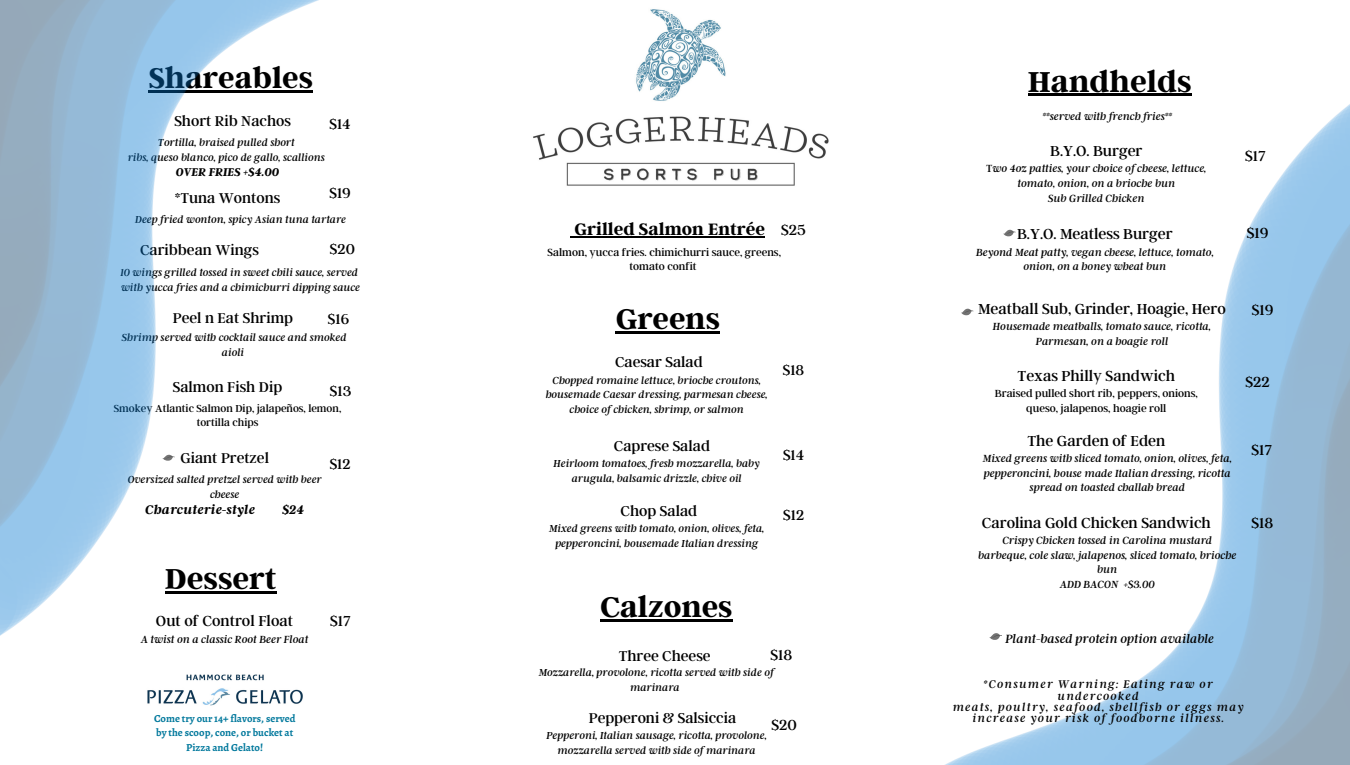
<style>
.page{position:relative;width:1350px;height:765px;background:#fff}
.page>*{position:absolute;margin:0;border:0;box-sizing:border-box;transform-origin:0 0}
.t1{font:700 32.12px "Argent CF";color:#000}
.t2{font:700 31.5px "Argent CF";color:#000}
.t3{font:700 18.38px "Argent CF";color:#000}
.t4{font:16.12px "Argent CF";color:#000}
.t5{font:15.75px "Argent CF";color:#000}
.t6{font:italic 700 13.75px "Argent CF";color:#000}
.t7{font:italic 13.25px "Argent CF";color:#000}
.t8{font:italic 700 12.5px "Argent CF";color:#000}
.t9{font:italic 12.38px/11.2px "Argent CF";letter-spacing:.1em;color:#000;text-align:center}
.t10{font:italic 11.5px/14.6px "Argent CF";color:#000;text-align:center}
.t11{font:11.5px/14.6px "Argent CF";color:#000;text-align:center}
.t12{font:italic 11.25px/14.6px "Argent CF";color:#000;text-align:center}
.t13{font:11.25px/14.6px "Argent CF";color:#000;text-align:center}
.t14{font:700 10.75px/14.6px "Alegreya";color:#00789c;text-align:center}
.s1{font-style:normal}
</style>
<div class="page">
<img style="left:533px;top:9px;width:296px;height:177px">
<img style="left:147px;top:674px;width:156px;height:32px">
<img style="left:945px;top:93px;width:405px;height:672px">
<hr style="left:616px;top:331px;width:104px;height:3px;background:#000">
<hr style="left:600px;top:619px;width:132px;height:2px;background:#000">
<hr style="left:1028px;top:94px;width:164px;height:2px;background:#000">
<hr style="left:575px;top:236px;width:190px;height:1px;background:#000">
<img style="left:0;top:0;width:319px;height:636px">
<p class="t2" style="left:149px;top:57px;width:166px">Shareables</p>
<p class="t5" style="left:174px;top:110px;width:118px">Short Rib Nachos</p>
<p class="t5" style="left:329px;top:113px;width:23px">$14</p>
<p class="t12" style="left:158px;top:134px;width:138px">Tortilla, braised pulled short</p>
<p class="t12" style="left:128px;top:149px;width:199px">ribs, queso blanco, pico de gallo, scallions</p>
<p class="t8" style="left:176px;top:164px;width:105px">OVER FRIES +$4.00</p>
<p class="t12" style="left:135px;top:212px;width:212px">Deepfried wonton, spicy Asian tuna tartare</p>
<p class="t5" style="left:329px;top:182px;width:23px">$19</p>
<p class="t5" style="left:175px;top:188px;width:107px">*Tuna Wontons</p>
<p class="t5" style="left:140px;top:240px;width:120px">Caribbean Wings</p>
<p class="t5" style="left:330px;top:238px;width:27px">$20</p>
<p class="t12" style="left:121px;top:264px;width:239px">10 wings grilled tossed in sweet chili sauce, served</p>
<p class="t12" style="left:121px;top:279px;width:241px">with yuccafries and a chimichurri dipping sauce</p>
<p class="t5" style="left:173px;top:308px;width:122px">Peel n Eat Shrimp</p>
<p class="t5" style="left:328px;top:309px;width:23px">$16</p>
<p class="t12" style="left:122px;top:329px;width:226px;line-height:15px">Shrimp served with cocktail sauce and smoked aioli</p>
<p class="t5" style="left:173px;top:377px;width:111px">Salmon Fish Dip</p>
<p class="t5" style="left:330px;top:381px;width:23px">$13</p>
<p class="t13" style="left:114px;top:400px;width:229px">Smokey Atlantic Salmon Dip, jalapeños, lemon, tortilla chips</p>
<p class="t5" style="left:180px;top:448px;width:90px">Giant Pretzel</p>
<p class="t12" style="left:128px;top:471px;width:196px;line-height:15px">Oversized salted pretzel served with beer cheese</p>
<p class="t6" style="left:145px;top:501px;width:111px">Charcuterie-style</p>
<p class="t6" style="left:282px;top:501px;width:23px">$24</p>
<p class="t5" style="left:330px;top:454px;width:23px">$12</p>
<p class="t1" style="left:165px;top:558px;width:113px">Dessert</p>
<p class="t4" style="left:156px;top:610px;width:139px">Out of Control Float</p>
<p class="t4" style="left:330px;top:610px;width:22px">$17</p>
<p class="t10" style="left:141px;top:631px;width:169px">A twist on a classic Root Beer Float</p>
<p class="t3" style="left:575px;top:217px;width:192px">Grilled Salmon Entrée</p>
<p class="t4" style="left:781px;top:220px;width:26px">$25</p>
<p class="t11" style="left:548px;top:244px;width:235px">Salmon, yucca fries. chimichurri sauce, greens, tomato confit</p>
<p class="t2" style="left:616px;top:299px;width:106px">Greens</p>
<p class="t5" style="left:615px;top:352px;width:89px">Caesar Salad</p>
<p class="t12" style="left:546px;top:372px;width:224px">Chopped romaine lettuce, brioche croutons, housemade Caesar dressing, parmesan cheese, choice of chicken, shrimp, or salmon</p>
<p class="t5" style="left:614px;top:435px;width:98px">Caprese Salad</p>
<p class="t12" style="left:554px;top:456px;width:208px">Heirloom tomatoes, fresh mozzarella, baby arugula, balsamic drizzle, chive oil</p>
<p class="t12" style="left:549px;top:521px;width:217px">Mixed greens with tomato, onion, olives, feta, pepperoncini, housemade Italian dressing</p>
<p class="t5" style="left:621px;top:500px;width:78px">Chop Salad</p>
<p class="t5" style="left:783px;top:359px;width:23px">$18</p>
<p class="t5" style="left:783px;top:445px;width:23px">$14</p>
<p class="t5" style="left:783px;top:505px;width:23px">$12</p>
<p class="t2" style="left:600px;top:587px;width:134px">Calzones</p>
<p class="t5" style="left:619px;top:645px;width:93px">Three Cheese</p>
<p class="t4" style="left:771px;top:645px;width:23px">$18</p>
<p class="t1" style="left:1028px;top:61px;width:165px">Handhelds</p>
<p class="t10" style="left:1043px;top:108px;width:131px">**served withfrenchfries**</p>
<p class="t4" style="left:1050px;top:140px;width:94px">B.Y.O. Burger</p>
<p class="t10" style="left:986px;top:161px;width:222px"><span class="s1">T</span>wo 4oz patties, your choice of cheese, lettuce, tomato, onion, on a brioche bun</p>
<p class="t10" style="left:1048px;top:190px;width:98px">Sub Grilled Chicken</p>
<p class="t4" style="left:1017px;top:224px;width:157px">B.Y.O. Meatless Burger</p>
<p class="t10" style="left:976px;top:244px;width:239px">Beyond Meat patty, vegan cheese, lettuce, tomato, onion, on a honey wheat bun</p>
<p class="t4" style="left:1245px;top:145px;width:22px">$17</p>
<p class="t4" style="left:1247px;top:223px;width:23px">$19</p>
<p class="t4" style="left:978px;top:299px;width:249px">Meatball Sub, Grinder, Hoagie, Hero</p>
<p class="t4" style="left:1252px;top:300px;width:23px">$19</p>
<p class="t10" style="left:993px;top:319px;width:220px">Housemade meatballs, tomato sauce, ricotta,<br>Parmesan, on a hoagie roll</p>
<p class="t4" style="left:1018px;top:366px;width:159px">Texas Philly Sandwich</p>
<p class="t11" style="left:995px;top:386px;width:205px">Braised pulled short rib, peppers, onions, queso, jalapenos, hoagie roll</p>
<p class="t4" style="left:1027px;top:431px;width:139px">The Garden of Eden</p>
<p class="t10" style="left:983px;top:451px;width:251px">Mixed greens with sliced tomato, onion, olives, feta, pepperoncini, house made Italian dressing, ricotta spread on toasted challah bread</p>
<p class="t4" style="left:982px;top:512px;width:231px">Carolina Gold Chicken Sandwich</p>
<p class="t10" style="left:1002px;top:532px;width:211px">Crispy Chicken tossed in Carolina mustard</p>
<p class="t10" style="left:978px;top:547px;width:260px">barbeque, cole slaw, jalapenos, sliced tomato, brioche bun</p>
<p class="t10" style="left:1060px;top:576px;width:97px">ADD BACON +$3.00</p>
<p class="t4" style="left:1245px;top:372px;width:26px">$22</p>
<p class="t4" style="left:1251px;top:440px;width:22px">$17</p>
<p class="t4" style="left:1251px;top:512px;width:23px">$18</p>
<p class="t7" style="left:1005px;top:630px;width:210px">Plant-based protein option available</p>
<p class="t12" style="left:539px;top:665px;width:236px">Mozzarella, provolone, ricotta served with side of marinara</p>
<p class="t9" style="left:984px;top:678px;width:231px">*Consumer Warning: Eating raw or undercooked</p>
<p class="t9" style="left:953px;top:701px;width:292px">meats, poultry, seafood, shellfish or eggs may</p>
<p class="t5" style="left:589px;top:708px;width:149px">Pepperoni &amp; Salsiccia</p>
<p class="t14" style="left:154px;top:711px;width:143px">Come try our 14+ flavors, served</p>
<p class="t9" style="left:972px;top:712px;width:253px">increase your risk offoodborne illness.</p>
<p class="t14" style="left:156px;top:725px;width:139px">by the scoop, cone, or bucket at<br>Pizza and Gelato!</p>
<p class="t4" style="left:772px;top:715px;width:27px">$20</p>
<p class="t12" style="left:546px;top:728px;width:222px">Pepperoni, Italian sausage, ricotta, provolone, mozzarella served with side of marinara</p>
</div>
